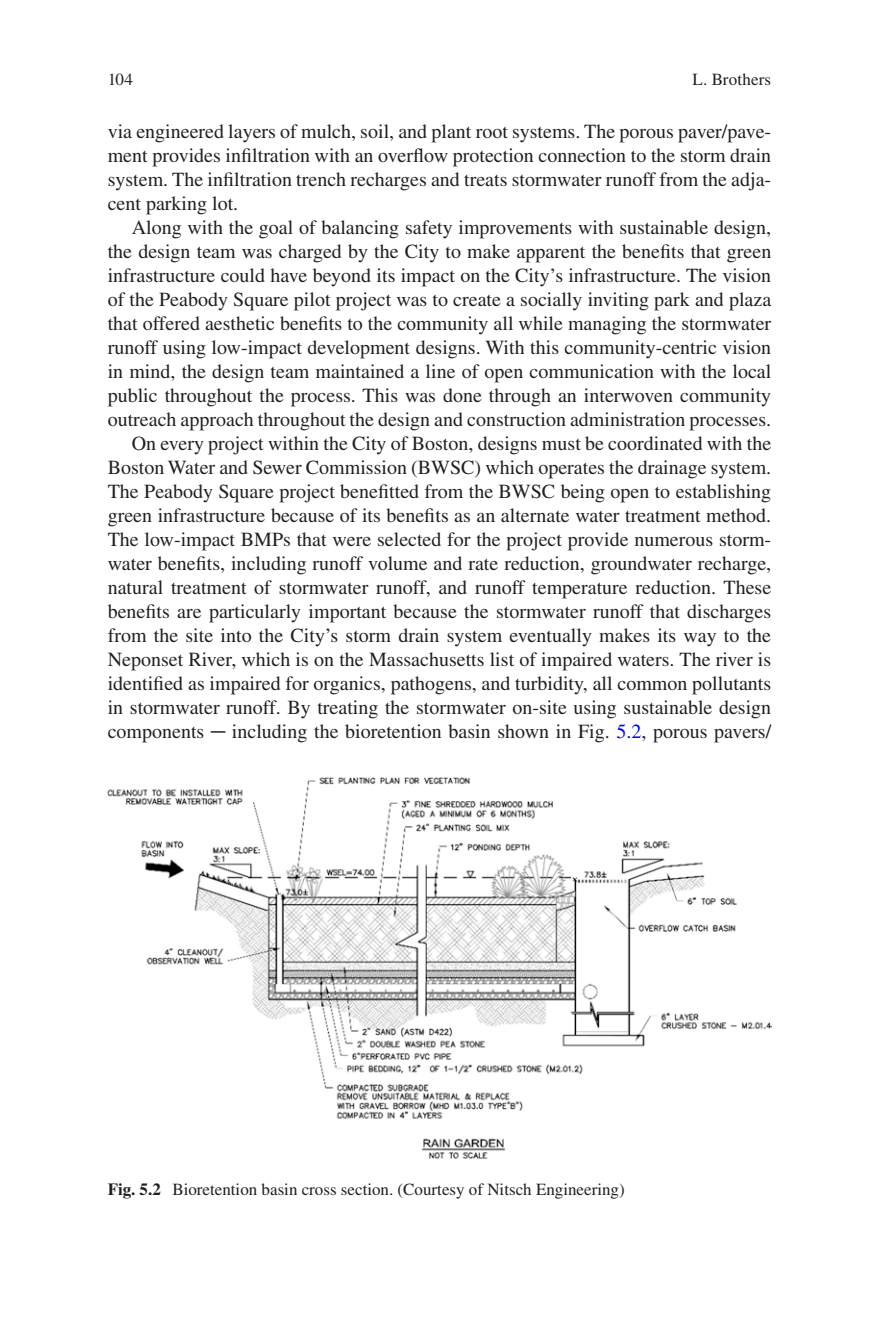
<style>
.page{position:relative;width:879px;height:1333px;background:#fff}
.page>*{position:absolute;margin:0;border:0;box-sizing:border-box;transform-origin:0 0}
.t1{font:20px/24px "Times LT Std";color:#231f20;text-align:justify}
.t2{font:17px "Times LT Std";color:#231f20}
.t3{font:17px "Times LT Std Roman 2";letter-spacing:.005em;color:#231f20}
.s1{font-family:"STIX General"}
.s2{color:#00f}
.s3{font-weight:700}
</style>
<div class="page">
<img style="left:108px;top:777px;width:663px;height:381px">
<p class="t3" style="left:692px;top:70px;width:80px">L. Brothers</p>
<p class="t2" style="left:108px;top:70px;width:27px">104</p>
<p class="t1" style="left:108px;top:119px;width:665px">via engineered layers of mulch, soil, and plant root systems. The porous paver/pave&shy;ment provides infiltration with an overflow protection connection to the storm drain system. The infiltration trench recharges and treats stormwater runoff from the adja&shy;cent parking lot.</p>
<p class="t1" style="left:108px;top:215px;width:665px;text-align:right">Along with the goal of balancing safety improvements with sustainable design, the design team was charged by the City to make apparent the benefits that green infrastructure could have beyond its impact on the City’s infrastructure. The vision of the Peabody Square pilot project was to create a socially inviting park and plaza that offered aesthetic benefits to the community all while managing the stormwater runoff using low-impact development designs. With this community-centric vision in mind, the design team maintained a line of open communication with the local public throughout the process. This was done through an interwoven community outreach approach throughout the design and construction administration processes.<br>On every project within the City of Boston, designs must be coordinated with the Boston Water and Sewer Commission (BWSC) which operates the drainage system.<br>The Peabody Square project benefitted from the BWSC being open to establishing green infrastructure because of its benefits as an alternate water treatment method.<br>The low-impact BMPs that were selected for the project provide numerous storm&shy;water benefits, including runoff volume and rate reduction, groundwater recharge, natural treatment of stormwater runoff, and runoff temperature reduction. These benefits are particularly important because the stormwater runoff that discharges from the site into the City’s storm drain system eventually makes its way to the Neponset River, which is on the Massachusetts list of impaired waters. The river is identified as impaired for organics, pathogens, and turbidity, all common pollutants in stormwater runoff. By treating the stormwater on-site using sustainable design components <span class="s1">─</span> including the bioretention basin shown in Fig. <span class="s2">5.2</span>, porous pavers/</p>
<p class="t2" style="left:108px;top:1179px;width:518px"><span class="s3">Fig. 5.2</span> Bioretention basin cross section. (Courtesy of Nitsch Engineering)</p>
</div>
